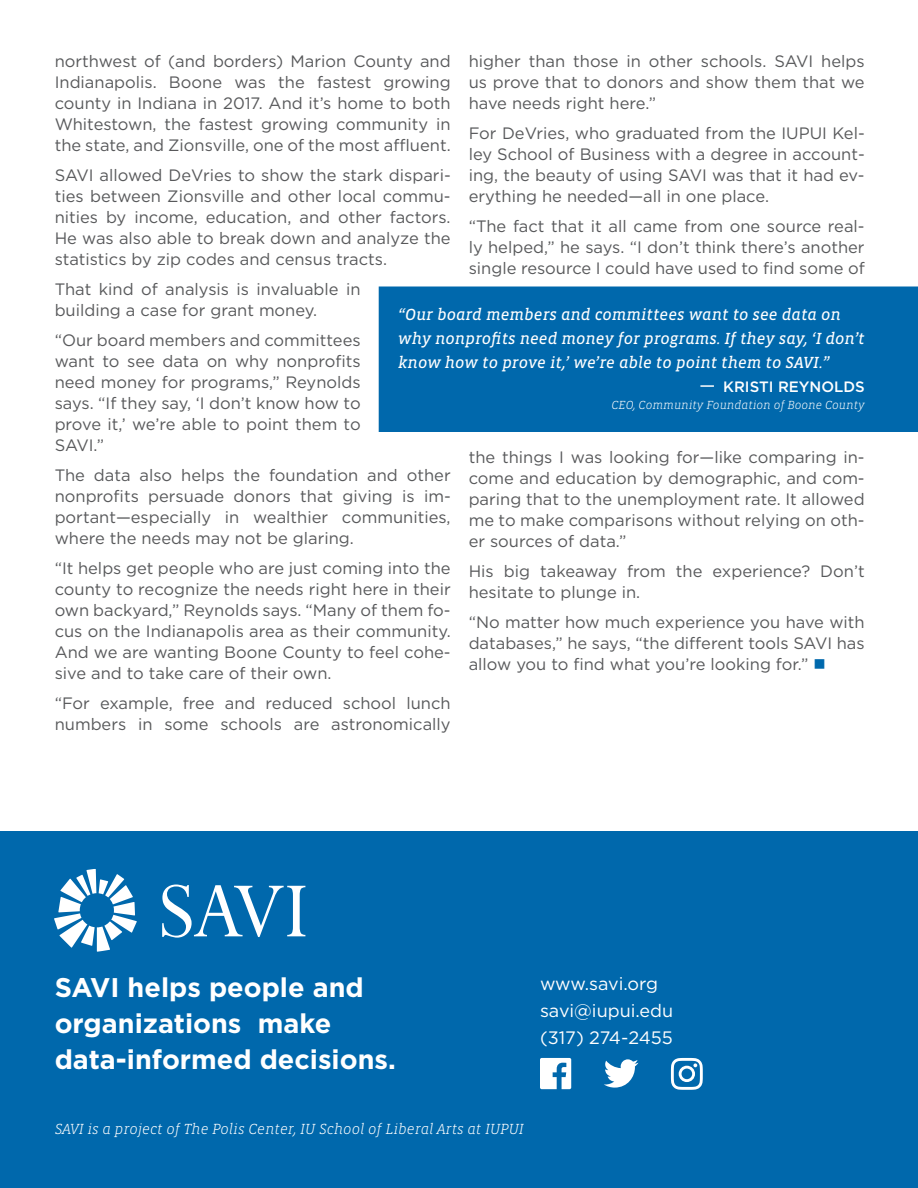
<style>
.page{position:relative;width:918px;height:1188px;background:#fff}
.page>*{position:absolute;margin:0;border:0;box-sizing:border-box;transform-origin:0 0}
.t1{font:700 27px/36px "Gotham";color:#fff}
.t2{font:18px/27px "Gotham";color:#fff}
.t3{font:16.5px/21px "Gotham";color:#58595b;text-align:justify}
.t4{font:italic 16.5px/24px "Vista Slab OT";color:#fff}
.t5{font:italic 300 15px "Vista Slab OT";color:#fff}
.t6{font:500 15px "Gotham";color:#fff}
.t7{font:italic 300 12px "Vista Slab OT";color:#fff}
.s1{color:#0069ad}
</style>
<div class="page">
<div style="left:379px;top:287px;width:539px;height:144px;background:#0068ac"></div>
<div style="left:379px;top:286px;width:539px;height:146px;border:2px solid #0068ac"></div>
<svg style="left:700px;top:385px;width:14px;height:2px"></svg>
<div style="left:0;top:831px;width:918px;height:357px;background:#0068ac"></div>
<svg style="left:54px;top:869px;width:83px;height:83px"></svg>
<svg style="left:162px;top:885px;width:143px;height:53px"></svg>
<svg style="left:540px;top:1058px;width:31px;height:31px"></svg>
<svg style="left:604px;top:1059px;width:34px;height:29px"></svg>
<svg style="left:671px;top:1058px;width:32px;height:32px"></svg>
<p class="t3" style="left:55px;top:51px;width:398px">northwest of (and borders) Marion County and Indianapolis. Boone was the fastest growing county in Indiana in 2017. And it’s home to both Whitestown, the fastest growing community in the state, and Zionsville, one of the most affluent.</p>
<p class="t3" style="left:55px;top:165px;width:398px">SAVI allowed DeVries to show the stark dispari&shy;ties between Zionsville and other local commu&shy;nities by income, education, and other factors.<br>He was also able to break down and analyze the statistics by zip codes and census tracts.</p>
<p class="t3" style="left:55px;top:279px;width:307px">That kind of analysis is invaluable in building a case for grant money.</p>
<p class="t3" style="left:55px;top:330px;width:308px">“Our board members and committees want to see data on why nonprofits need money for programs,” Reynolds says. “If they say, ‘I don’t know how to prove it,’ we’re able to point them to SAVI.”</p>
<p class="t3" style="left:55px;top:465px;width:398px">The data also helps the foundation and other nonprofits persuade donors that giving is im&shy;portant—especially in wealthier communities, where the needs may not be glaring.</p>
<p class="t3" style="left:55px;top:558px;width:398px">“It helps get people who are just coming into the county to recognize the needs right here in their own backyard,” Reynolds says. “Many of them fo&shy;cus on the Indianapolis area as their community.<br>And we are wanting Boone County to feel cohe&shy;sive and to take care of their own.</p>
<p class="t3" style="left:55px;top:693px;width:397px">“For example, free and reduced school lunch numbers in some schools are astronomically</p>
<p class="t3" style="left:469px;top:51px;width:398px">higher than those in other schools. SAVI helps us prove that to donors and show them that we have needs right here.”</p>
<p class="t3" style="left:469px;top:123px;width:398px">For DeVries, who graduated from the IUPUI Kel&shy;ley School of Business with a degree in account&shy;ing, the beauty of using SAVI was that it had ev&shy;erything he needed—all in one place.</p>
<p class="t3" style="left:469px;top:216px;width:398px">“The fact that it all came from one source real&shy;ly helped,” he says. “I don’t think there’s another single resource I could have used to find some of</p>
<p class="t4" style="left:398px;top:303px;width:468px">“Our board members and committees want to see data on why nonprofits need money for programs. If they say, ‘I don’t know how to prove it,’ we’re able to point them to SAVI.”</p>
<p class="t6" style="left:723px;top:377px;width:143px">KRISTI REYNOLDS</p>
<p class="t7" style="left:611px;top:398px;width:255px">CEO, Community Foundation of Boone County</p>
<p class="t3" style="left:469px;top:447px;width:398px">the things I was looking for—like comparing in&shy;come and education by demographic, and com&shy;paring that to the unemployment rate. It allowed me to make comparisons without relying on oth&shy;er sources of data.”</p>
<p class="t3" style="left:469px;top:561px;width:398px">His big takeaway from the experience? Don’t hesitate to plunge in.</p>
<p class="t3" style="left:469px;top:612px;width:398px">“No matter how much experience you have with databases,” he says, “the different tools SAVI has allow you to find what you’re looking for.” <span class="s1">■</span></p>
<h1 class="t1" style="left:55px;top:969px;width:343px">SAVI helps people and organizations make data-informed decisions.</h1>
<p class="t2" style="left:540px;top:970px;width:135px">www.savi.org savi@iupui.edu (317) 274-2455</p>
<p class="t5" style="left:55px;top:1121px;width:471px">SAVI is a project of The Polis Center, IU School of Liberal Arts at IUPUI</p>
</div>
